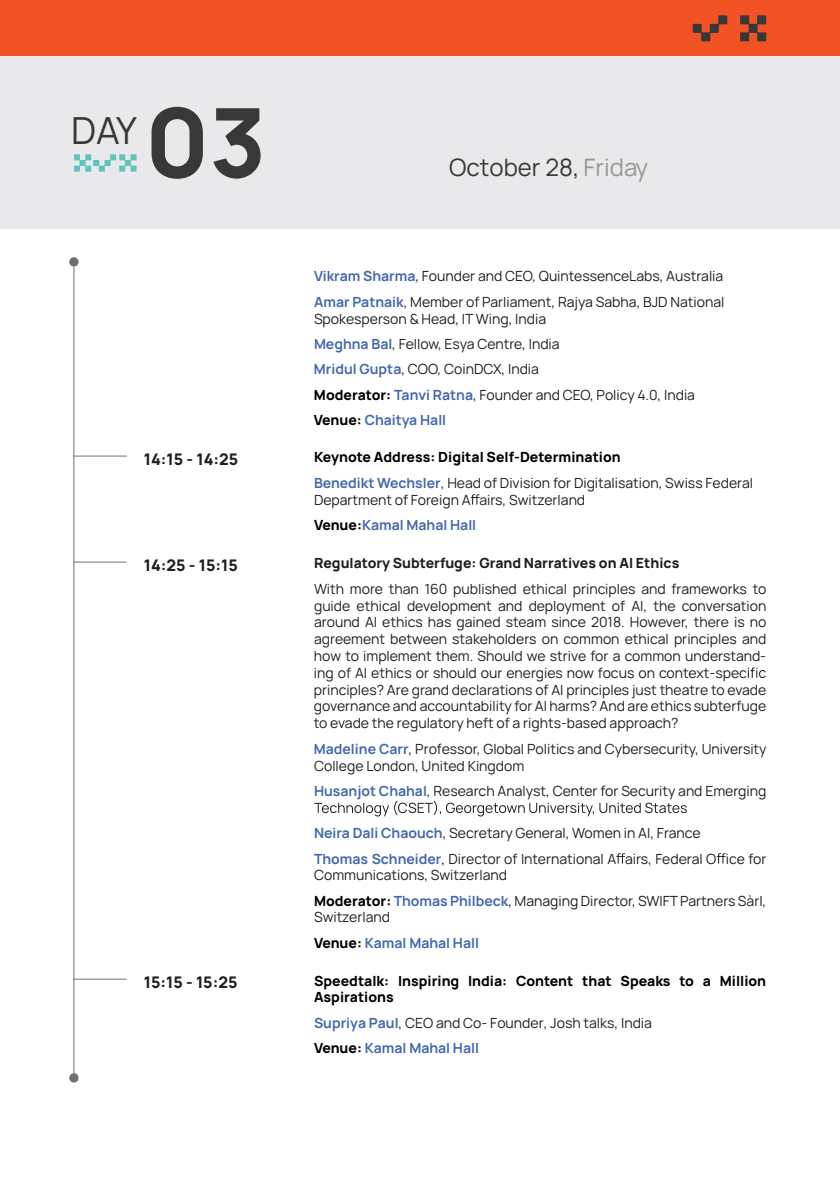
<style>
.page{position:relative;width:840px;height:1191px;background:#fff}
.page>*{position:absolute;margin:0;border:0;box-sizing:border-box;transform-origin:0 0}
.t1{font:800 96px "Manrope";color:#373837}
.t2{font:37.4px "Manrope";color:#373837}
.t3{font:24px "Manrope";color:#373837}
.t4{font:800 16px "Manrope";color:#201d1e}
.t5{font:14px/25.2px "Manrope";color:#201d1e}
.t6{font:800 14px/16.8px "Manrope";color:#000}
.t7{font:700 14px/25.2px "Manrope";color:#4268ad}
.t8{font:800 14px "Manrope";color:#201d1e}
.s1{color:#989596}
.s2{font-weight:700;color:#4268ad}
.s3{font-weight:800;color:#000}
.s4{font-weight:400;color:#201d1e}
</style>
<div class="page">
<div style="left:0;top:0;width:839px;height:57px;background:#f15324"></div>
<svg style="left:740px;top:15px;width:25px;height:26px"></svg>
<svg style="left:692px;top:15px;width:35px;height:26px"></svg>
<svg style="left:470px;top:494px;width:9px;height:10px"></svg>
<svg style="left:747px;top:667px;width:18px;height:11px"></svg>
<svg style="left:314px;top:800px;width:372px;height:16px"></svg>
<svg style="left:616px;top:853px;width:8px;height:10px"></svg>
<svg style="left:716px;top:853px;width:9px;height:10px"></svg>
<div style="left:0;top:57px;width:839px;height:172px;background:#e9e9eb"></div>
<svg style="left:74px;top:154px;width:62px;height:18px"></svg>
<hr style="left:73px;top:266px;width:1px;height:811px;background:#6d7373">
<hr style="left:73px;top:561px;width:53px;height:1px;background:#6d7373">
<hr style="left:73px;top:455px;width:53px;height:1px;background:#6d7373">
<hr style="left:73px;top:978px;width:53px;height:1px;background:#6d7373">
<div style="left:69px;top:257px;width:10px;height:9px;background:#6d7373;border-radius:50%"></div>
<div style="left:69px;top:1073px;width:10px;height:9px;background:#6d7373;border-radius:50%"></div>
<h2 class="t2" style="left:71px;top:102px;width:67px">DAY</h2>
<h1 class="t1" style="left:145px;top:60px;width:123px">03</h1>
<p class="t4" style="left:144px;top:445px;width:96px">14:15 - 14:25</p>
<p class="t4" style="left:144px;top:551px;width:96px">14:25 - 15:15</p>
<h3 class="t3" style="left:449px;top:150px;width:200px">October 28, <span class="s1">Friday</span></h3>
<p class="t5" style="left:314px;top:263px;width:411px"><span class="s2">Vikram Sharma</span>, Founder and CEO, QuintessenceLabs, Australia<br><span class="s2">Amar Patnaik</span>, Member of Parliament, Rajya Sabha, BJD National</p>
<p class="t5" style="left:314px;top:305px;width:382px">Spokesperson &amp; Head, IT Wing, India<br><span class="s2">Meghna Bal</span>, Fellow, Esya Centre, India<br><span class="s2">Mridul Gupta</span>, COO, CoinDCX, India<br><span class="s3">Moderator:</span> <span class="s2">Tanvi Ratna</span>, Founder and CEO, Policy 4.0, India <span class="s3">Venue:</span> <span class="s2">Chaitya Hall</span></p>
<p class="t5" style="left:314px;top:444px;width:440px"><span class="s3">Keynote Address: Digital Self-Determination<br></span><span class="s2">Benedikt Wechsler</span>, Head of Division for Digitalisation, Swiss Federal</p>
<p class="t5" style="left:314px;top:486px;width:272px">Department of Foreign A airs, Switzerland<br><span class="s3">Venue:</span><span class="s2">Kamal Mahal Hall</span></p>
<p class="t8" style="left:314px;top:551px;width:366px">Regulatory Subterfuge: Grand Narratives on AI Ethics</p>
<p class="t5" style="left:313px;top:579px;width:454px;line-height:16.8px">With more than 160 published ethical principles and frameworks to guide ethical development and deployment of AI, the conversation around AI ethics has gained steam since 2018. However, there is no agreement between stakeholders on common ethical principles and how to implement them. Should we strive for a common understand&shy;ing of AI ethics or should our energies now focus on context-spec principles? Are grand declarations of AI principles just theatre to evade governance and accountability for AI harms? And are ethics subterfuge to evade the regulatory heft of a rights-based approach?</p>
<p class="t5" style="left:313px;top:739px;width:454px;line-height:16.8px"><span class="s2">Madeline Carr</span>, Professor, Global Politics and Cybersecurity, University<br>College London, United Kingdom</p>
<p class="t5" style="left:314px;top:777px;width:453px"><span class="s2">Husanjot Chahal</span>, Research Analyst, Center for Security and Emerging</p>
<p class="t5" style="left:314px;top:819px;width:453px"><span class="s2">Neira Dali Chaouch</span>, Secretary General, Women in AI, France<br><span class="s2">Thomas Schneider</span>, Director of International A airs, Federal O ice for</p>
<p class="t5" style="left:314px;top:862px;width:453px">Communications, Switzerland<br><span class="s3">Moderator:</span> <span class="s2">Thomas Philbeck</span>, Managing Director, SWIFTPartners Sàrl,</p>
<p class="t7" style="left:314px;top:903px;width:166px"><span class="s4">Switzerland<br></span><span class="s3">Venue:</span> Kamal Mahal Hall</p>
<p class="t4" style="left:144px;top:968px;width:95px">15:15 - 15:25</p>
<p class="t6" style="left:314px;top:970px;width:453px">Speedtalk: Inspiring India: Content that Speaks to a Million<br>Aspirations</p>
<p class="t7" style="left:314px;top:1034px;width:166px"><span class="s3">Venue:</span> Kamal Mahal Hall</p>
<p class="t5" style="left:314px;top:1009px;width:339px"><span class="s2">Supriya Paul</span>, CEO and Co- Founder, Josh talks, India</p>
</div>
